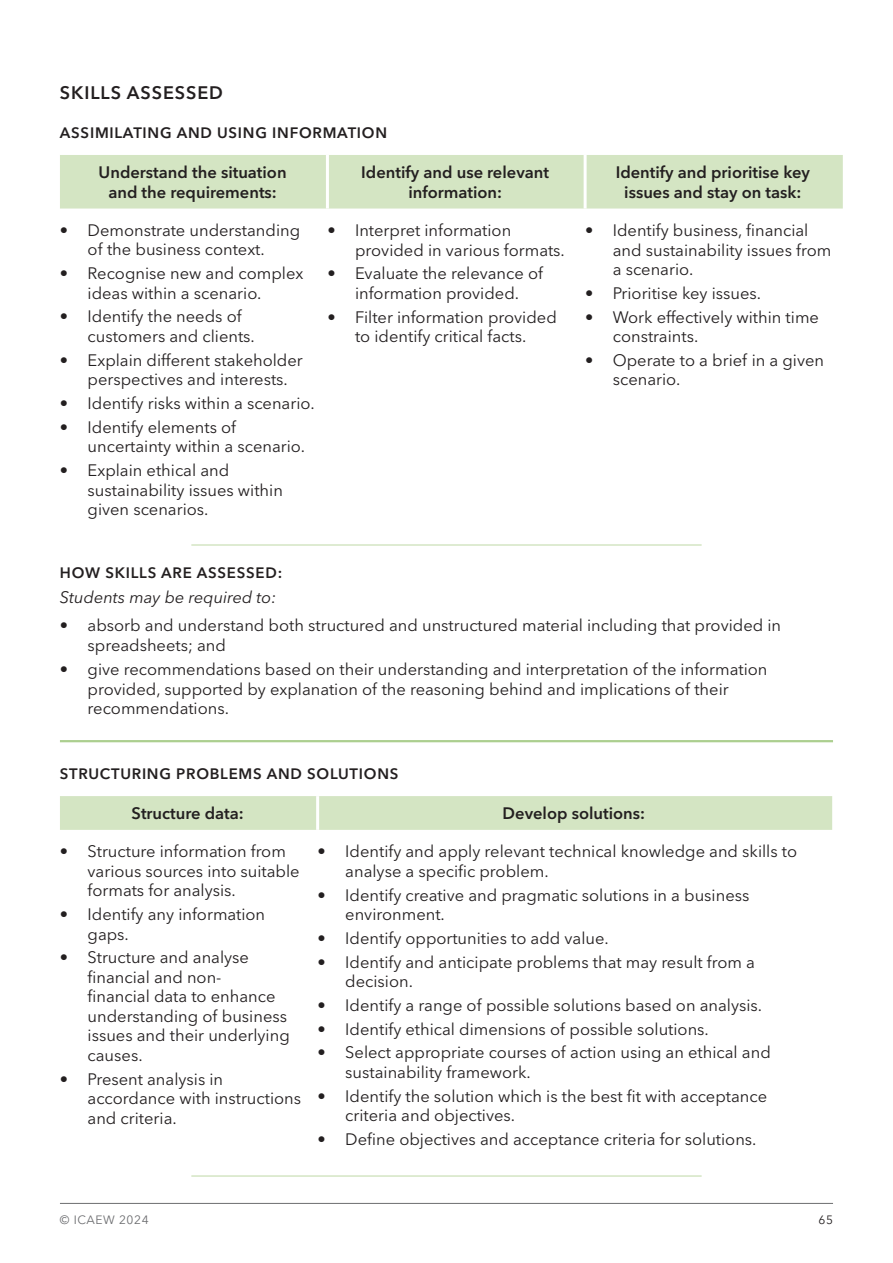
<style>
.page{position:relative;width:893px;height:1263px;background:#fff}
.page>*{position:absolute;margin:0;border:0;box-sizing:border-box;transform-origin:0 0}
.t1{font:600 18px "Avenir Next LT Pro";letter-spacing:.05em;color:#231f20}
.t2{font:16.5px/19.5px "Avenir Next LT Pro";color:#231f20}
.t3{font:600 16.5px/19.8px "Avenir Next LT Pro";color:#231f20;text-align:center}
.t4{font:italic 16.5px "Avenir Next LT Pro";color:#231f20}
.t5{font:600 15px "Avenir Next LT Pro";letter-spacing:.05em;color:#231f20}
.t6{font:12px "Avenir Next LT Pro";letter-spacing:.05em;color:#6c6d70}
.t7{font:12px "Avenir Next LT Pro";color:#231f20}
</style>
<div class="page">
<hr style="left:60px;top:1203px;width:773px;height:1px;background:#6c6d70">
<div style="left:60px;top:155px;width:783px;height:54px;background:#d4e5c3"></div>
<hr style="left:326px;top:155px;width:3px;height:54px;background:#fff">
<hr style="left:584px;top:155px;width:3px;height:54px;background:#fff">
<div style="left:60px;top:796px;width:772px;height:34px;background:#d4e5c3"></div>
<hr style="left:316px;top:796px;width:3px;height:34px;background:#fff">
<hr style="left:191px;top:544px;width:511px;height:2px;background:#d4e5c3">
<hr style="left:60px;top:740px;width:773px;height:2px;background:#accf8f">
<hr style="left:191px;top:1175px;width:511px;height:2px;background:#d4e5c3">
<p class="t1" style="left:60px;top:81px;width:165px">SKILLS ASSESSED</p>
<p class="t5" style="left:60px;top:124px;width:329px">ASSIMILATING AND USING INFORMATION</p>
<p class="t3" style="left:99px;top:162px;width:189px">Understand the situation and the requirements:</p>
<p class="t3" style="left:361px;top:162px;width:189px">Identify and use relevant information:</p>
<p class="t3" style="left:616px;top:162px;width:196px">Identify and prioritise key issues and stay on task:</p>
<p class="t2" style="left:60px;top:220px;width:242px;text-align:center">• Demonstrate understanding of the business context.</p>
<p class="t2" style="left:88px;top:264px;width:217px;text-indent:-28px">• Recognise new and complex ideas within a scenario.</p>
<p class="t2" style="left:88px;top:307px;width:169px;text-indent:-28px">• Identify the needs of customers and clients.</p>
<p class="t2" style="left:88px;top:350px;width:217px;text-indent:-28px">• Explain different stakeholder perspectives and interests.</p>
<p class="t2" style="left:60px;top:393px;width:256px">• Identify risks within a scenario.</p>
<p class="t2" style="left:88px;top:417px;width:219px;text-indent:-28px">• Identify elements of uncertainty within a scenario.</p>
<p class="t2" style="left:88px;top:460px;width:197px;text-indent:-28px">• Explain ethical and sustainability issues within given scenarios.</p>
<p class="t2" style="left:355px;top:220px;width:211px;text-indent:-28px">• Interpret information provided in various formats.</p>
<p class="t2" style="left:327px;top:264px;width:217px;text-align:center">• Evaluate the relevance of information provided.</p>
<p class="t2" style="left:327px;top:307px;width:231px;text-align:center">• Filter information provided to identify critical facts.</p>
<p class="t2" style="left:613px;top:221px;width:220px;text-indent:-28px">• Identify business, financial and sustainability issues from a scenario.</p>
<p class="t2" style="left:585px;top:283px;width:178px">• Prioritise key issues.</p>
<p class="t2" style="left:613px;top:307px;width:208px;text-indent:-28px">• Work effectively within time constraints.</p>
<p class="t2" style="left:613px;top:350px;width:213px;text-indent:-28px">• Operate to a brief in a given scenario.</p>
<p class="t5" style="left:60px;top:564px;width:224px">HOW SKILLS ARE ASSESSED:</p>
<p class="t4" style="left:60px;top:587px;width:218px">Students may be required to:</p>
<p class="t2" style="left:88px;top:615px;width:695px;text-indent:-28px">• absorb and understand both structured and unstructured material including that provided in spreadsheets; and</p>
<p class="t2" style="left:88px;top:659px;width:681px;text-indent:-28px">• give recommendations based on their understanding and interpretation of the information provided, supported by explanation of the reasoning behind and implications of their recommendations.</p>
<p class="t5" style="left:60px;top:765px;width:340px">STRUCTURING PROBLEMS AND SOLUTIONS</p>
<p class="t3" style="left:132px;top:803px;width:114px">Structure data:</p>
<p class="t3" style="left:503px;top:803px;width:144px">Develop solutions:</p>
<p class="t2" style="left:88px;top:842px;width:214px;text-indent:-28px">• Structure information from various sources into suitable formats for analysis.</p>
<p class="t2" style="left:88px;top:904px;width:179px;text-indent:-28px">• Identify any information gaps.</p>
<p class="t2" style="left:88px;top:948px;width:204px;text-indent:-28px">• Structure and analyse financial and non-<br>financial data to enhance understanding of business issues and their underlying causes.</p>
<p class="t2" style="left:88px;top:1069px;width:215px;text-indent:-28px">• Present analysis in accordance with instructions and criteria.</p>
<p class="t2" style="left:345px;top:842px;width:453px;text-indent:-28px">• Identify and apply relevant technical knowledge and skills to analyse a specific problem.</p>
<p class="t2" style="left:345px;top:885px;width:406px;text-indent:-28px">• Identify creative and pragmatic solutions in a business environment.</p>
<p class="t2" style="left:318px;top:928px;width:293px">• Identify opportunities to add value.</p>
<p class="t2" style="left:345px;top:952px;width:411px;text-indent:-28px">• Identify and anticipate problems that may result from a decision.</p>
<p class="t2" style="left:318px;top:995px;width:446px">• Identify a range of possible solutions based on analysis.</p>
<p class="t2" style="left:318px;top:1019px;width:393px">• Identify ethical dimensions of possible solutions.</p>
<p class="t2" style="left:345px;top:1043px;width:427px;text-indent:-28px">• Select appropriate courses of action using an ethical and sustainability framework.</p>
<p class="t2" style="left:345px;top:1086px;width:423px;text-indent:-28px">• Identify the solution which is the best fit with acceptance criteria and objectives.</p>
<p class="t2" style="left:318px;top:1129px;width:440px">• Define objectives and acceptance criteria for solutions.</p>
<p class="t6" style="left:60px;top:1212px;width:90px">© ICAEW 2024</p>
<p class="t7" style="left:818px;top:1212px;width:16px">65</p>
</div>
